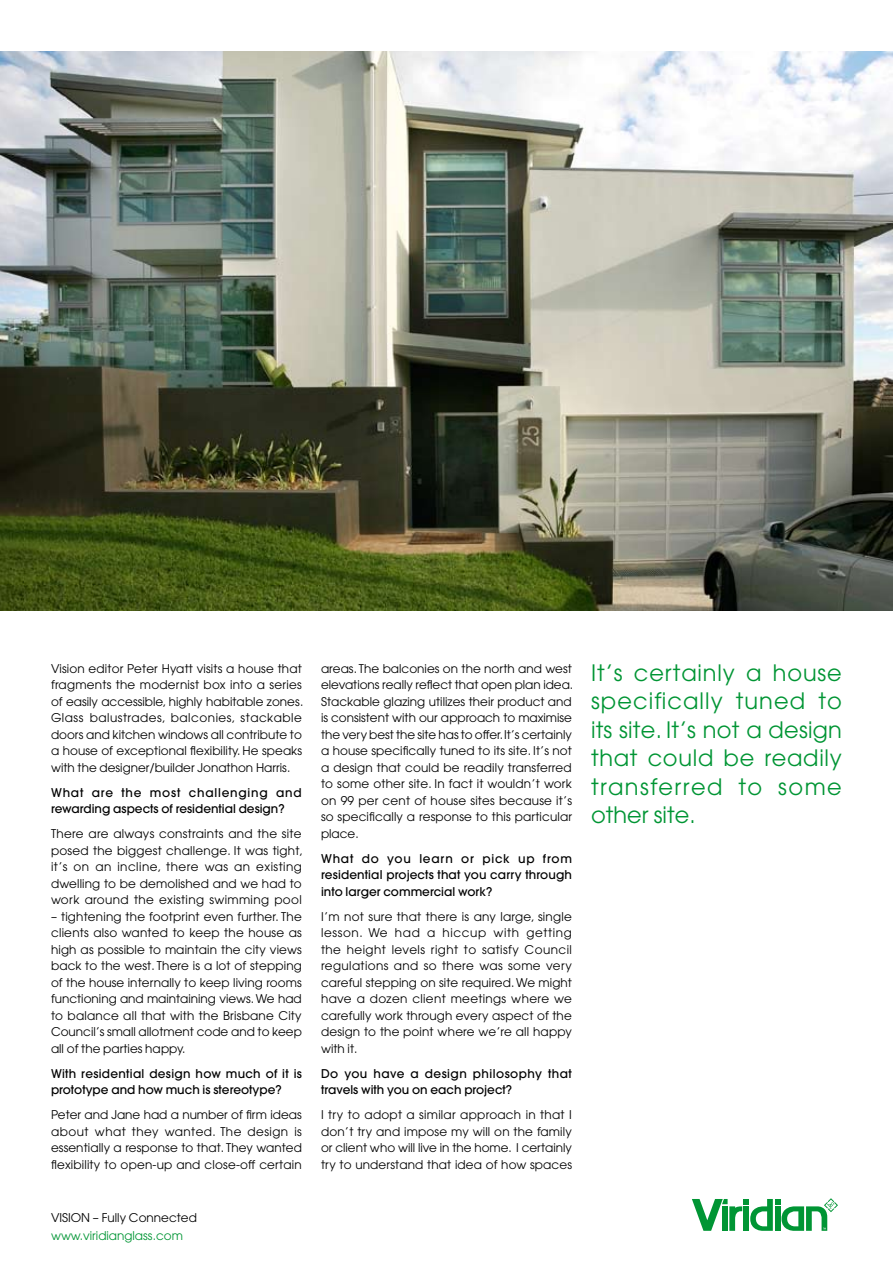
<style>
.page{position:relative;width:893px;height:1263px;background:#fff}
.page>*{position:absolute;margin:0;border:0;box-sizing:border-box;transform-origin:0 0}
.t1{font:22.5px/28.5px "Avant Garde";letter-spacing:.03em;color:#009534;text-align:justify}
.t2{font:12px/16.5px "Avant Garde";letter-spacing:.005em;color:#000;text-align:justify}
.t3{font:500 12px/16.5px "Avant Garde";color:#000}
.t4{font:12px "Avant Garde";color:#009534}
</style>
<div class="page">
<svg style="left:692px;top:1198px;width:146px;height:33px"></svg>
<img style="left:0;top:51px;width:893px;height:559px">
<p class="t2" style="left:51px;top:660px;width:254px;text-align:left">Vision editor Peter Hyatt visits a house that fragments the modernist box into a series of easily accessible, highly habitable zones.<br>Glass balustrades, balconies, stackable doors and kitchen windows all contribute to a house of exceptional flexibility. He speaks with the designer/builder Jonathon Harris.</p>
<p class="t3" style="left:51px;top:784px;width:252px">What are the most challenging and rewarding aspects of residential design?</p>
<p class="t2" style="left:51px;top:826px;width:254px">There are always constraints and the site posed the biggest challenge. It was tight, it’s on an incline, there was an existing dwelling to be demolished and we had to work around the existing swimming pool</p>
<p class="t2" style="left:51px;top:908px;width:252px">– tightening the footprint even further. The clients also wanted to keep the house as high as possible to maintain the city views back to the west. There is a lot of stepping of the house internally to keep living rooms functioning and maintaining views. We had to balance all that with the Brisbane City Council’s small allotment code and to keep all of the parties happy.</p>
<p class="t3" style="left:51px;top:1065px;width:252px">With residential design how much of it is prototype and how much is stereotype?</p>
<p class="t2" style="left:51px;top:1107px;width:253px">Peter and Jane had a number of firm ideas about what they wanted. The design is essentially a response to that. They wanted flexibility to open-up and close-off certain</p>
<p class="t2" style="left:51px;top:1209px;width:147px">VISION – Fully Connected</p>
<p class="t4" style="left:51px;top:1228px;width:133px">www.viridianglass.com</p>
<p class="t2" style="left:321px;top:660px;width:254px;text-align:left">areas. The balconies on the north and west elevations really reflect that open plan idea.<br>Stackable glazing utilizes their product and is consistent with our approach to maximise the very best the site has to offer. It’s certainly a house specifically tuned to its site. It’s not a design that could be readily transferred to some other site. In fact it wouldn’t work on 99 per cent of house sites because it’s so specifically a response to this particular place.</p>
<p class="t3" style="left:321px;top:850px;width:252px;text-align:justify">What do you learn or pick up from residential projects that you carry through into larger commercial work?</p>
<p class="t2" style="left:321px;top:908px;width:252px">I’m not sure that there is any large, single lesson. We had a hiccup with getting the height levels right to satisfy Council regulations and so there was some very careful stepping on site required. We might have a dozen client meetings where we carefully work through every aspect of the design to the point where we’re all happy with it.</p>
<p class="t3" style="left:321px;top:1065px;width:252px">Do you have a design philosophy that travels with you on each project?</p>
<p class="t2" style="left:321px;top:1107px;width:252px">I try to adopt a similar approach in that I don’t try and impose my will on the family or client who will live in the home. I certainly try to understand that idea of how spaces</p>
<h1 class="t1" style="left:591px;top:658px;width:252px">It’s certainly a house specifically tuned to its site. It’s not a design that could be readily transferred to some other site.</h1>
</div>
